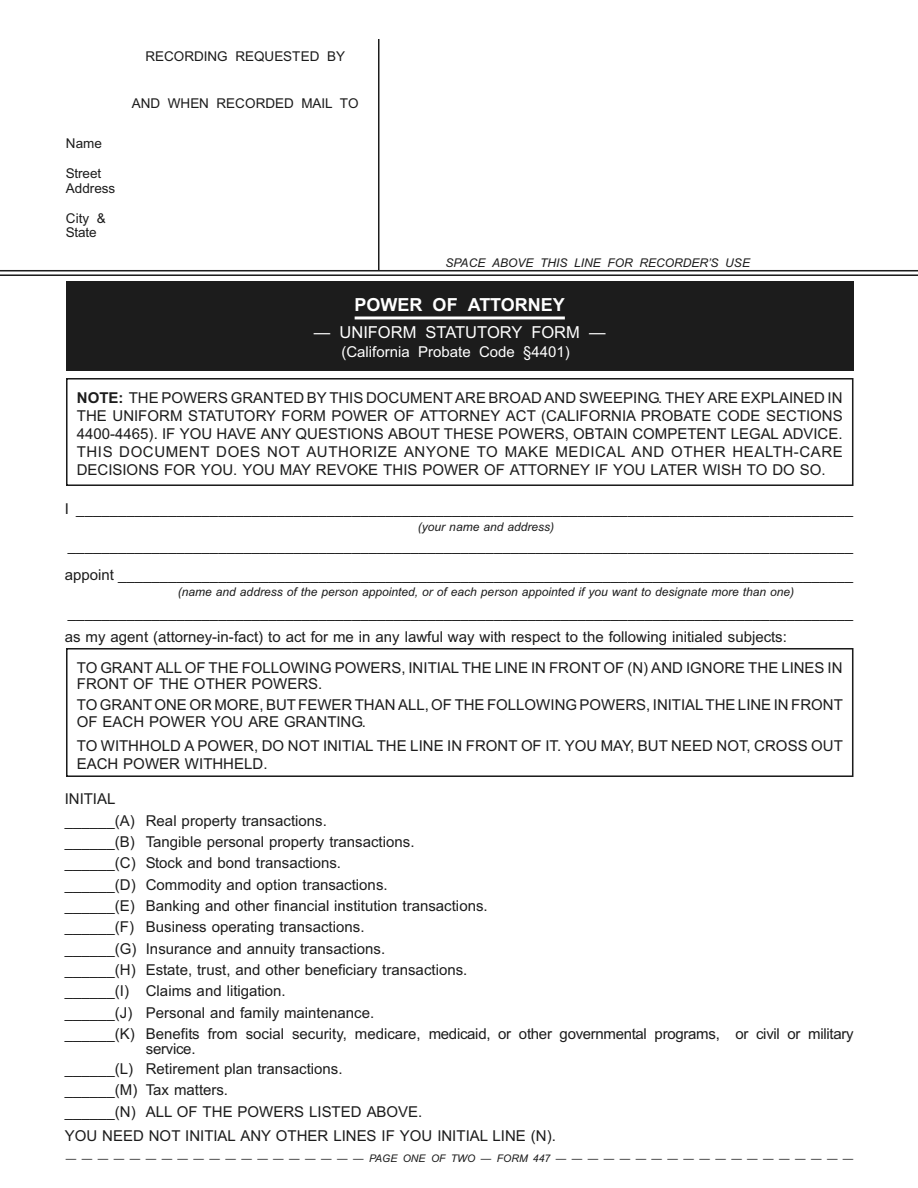
<style>
.page{position:relative;width:918px;height:1188px;background:#fff}
.page>*{position:absolute;margin:0;border:0;box-sizing:border-box;transform-origin:0 0}
.t1{font:700 18px "Arial";color:#fff}
.t2{font:16.5px "Arial";color:#fff}
.t3{font:15px/21.3px "Arial";color:#1c1c1c}
.t4{font:15px "Arial";color:#fff}
.t5{font:13.5px/29.7px "Arial";color:#1c1c1c}
.t6{font:italic 12px "Arial";color:#1c1c1c}
.t7{font:italic 10.5px "Arial";color:#1c1c1c}
.s1{font-weight:700}
</style>
<div class="page">
<div style="left:66px;top:378px;width:788px;height:108px;border:2px solid #1c1c1c"></div>
<div style="left:66px;top:281px;width:788px;height:90px;background:#1c1c1c"></div>
<hr style="left:355px;top:317px;width:210px;height:2px;background:#fff">
<div style="left:66px;top:648px;width:788px;height:129px;border:2px solid #1c1c1c"></div>
<hr style="left:378px;top:39px;width:2px;height:232px;background:#1c1c1c">
<hr style="left:0;top:274px;width:918px;height:2px;background:#1c1c1c">
<hr style="left:0;top:270px;width:918px;height:2px;background:#1c1c1c">
<p class="t5" style="left:66px;top:130px;width:37px">Name<br>Street</p>
<p class="t5" style="left:66px;top:175px;width:51px">Address<br>City &amp;</p>
<p class="t5" style="left:66px;top:219px;width:32px">State</p>
<p class="t5" style="left:145px;top:43px;width:201px">RECORDING REQUESTED BY</p>
<p class="t5" style="left:132px;top:90px;width:228px">AND WHEN RECORDED MAIL TO</p>
<p class="t6" style="left:446px;top:258px;width:306px">SPACE ABOVE THIS LINE FOR RECORDER’S USE</p>
<p class="t1" style="left:355px;top:298px;width:212px">POWER OF ATTORNEY</p>
<p class="t2" style="left:314px;top:326px;width:293px">— UNIFORM STATUTORY FORM —</p>
<p class="t4" style="left:341px;top:346px;width:230px">(California Probate Code §4401)</p>
<p class="t3" style="left:77px;top:390px;width:768px;line-height:18px;text-align:justify"><span class="s1">NOTE:</span> THE POWERS GRANTED BY THIS DOCUMENT ARE BROAD AND SWEEPING. THEY ARE EXPLAINED IN THE UNIFORM STATUTORY FORM POWER OF ATTORNEY ACT (CALIFORNIA PROBATE CODE SECTIONS 4400-4465). IF YOU HAVE ANY QUESTIONS ABOUT THESE POWERS, OBTAIN COMPETENT LEGAL ADVICE.<br>THIS DOCUMENT DOES NOT AUTHORIZE ANYONE TO MAKE MEDICAL AND OTHER HEALTH-CARE DECISIONS FOR YOU. YOU MAY REVOKE THIS POWER OF ATTORNEY IF YOU LATER WISH TO DO SO.</p>
<p class="t3" style="left:65px;top:500px;width:790px">I _____________________________________________________________________________________________</p>
<p class="t6" style="left:418px;top:522px;width:138px">(your name and address)</p>
<p class="t3" style="left:65px;top:533px;width:790px;line-height:28.5px">______________________________________________________________________________________________ appoint ________________________________________________________________________________________</p>
<p class="t6" style="left:178px;top:587px;width:618px">(name and address of the person appointed, or of each person appointed if you want to designate more than one)</p>
<p class="t3" style="left:65px;top:602px;width:790px;line-height:24px">______________________________________________________________________________________________ as my agent (attorney-in-fact) to act for me in any lawful way with respect to the following initialed subjects:</p>
<p class="t3" style="left:77px;top:661px;width:767px;line-height:16.5px">TO GRANT ALL OF THE FOLLOWING POWERS, INITIAL THE LINE IN FRONT OF (N) AND IGNORE THE LINES IN<br>FRONT OF THE OTHER POWERS.</p>
<p class="t3" style="left:77px;top:698px;width:768px;line-height:16.5px">TO GRANT ONE OR MORE, BUT FEWER THAN ALL, OF THE FOLLOWING POWERS, INITIAL THE LINE IN FRONT<br>OF EACH POWER YOU ARE GRANTING.</p>
<p class="t3" style="left:77px;top:739px;width:768px;line-height:18px">TO WITHHOLD A POWER, DO NOT INITIAL THE LINE IN FRONT OF IT. YOU MAY, BUT NEED NOT, CROSS OUT<br>EACH POWER WITHHELD.</p>
<p class="t3" style="left:65px;top:790px;width:790px">INITIAL<br>______(A) Real property transactions.<br>______(B) Tangible personal property transactions.<br>______(C) Stock and bond transactions.<br>______(D) Commodity and option transactions.<br>______(E) Banking and other financial institution transactions.<br>______(F) Business operating transactions.<br>______(G) Insurance and annuity transactions.<br>______(H) Estate, trust, and other beneficiary transactions.<br>______(I) Claims and litigation.<br>______(J) Personal and family maintenance.<br>______(K) Benefits from social security, medicare, medicaid, or other governmental programs, or civil or military</p>
<p class="t3" style="left:65px;top:1040px;width:279px;line-height:19.8px;text-indent:81px">service.<br>______(L) Retirement plan transactions.</p>
<p class="t3" style="left:65px;top:1081px;width:359px">______(M) Tax matters.<br>______(N) ALL OF THE POWERS LISTED ABOVE.</p>
<p class="t3" style="left:65px;top:1126px;width:493px">YOU NEED NOT INITIAL ANY OTHER LINES IF YOU INITIAL LINE (N).</p>
<p class="t7" style="left:66px;top:1154px;width:789px">— — — — — — — — — — — — — — — — — — — PAGE ONE OF TWO — FORM 447 — — — — — — — — — — — — — — — — — — —</p>
</div>
